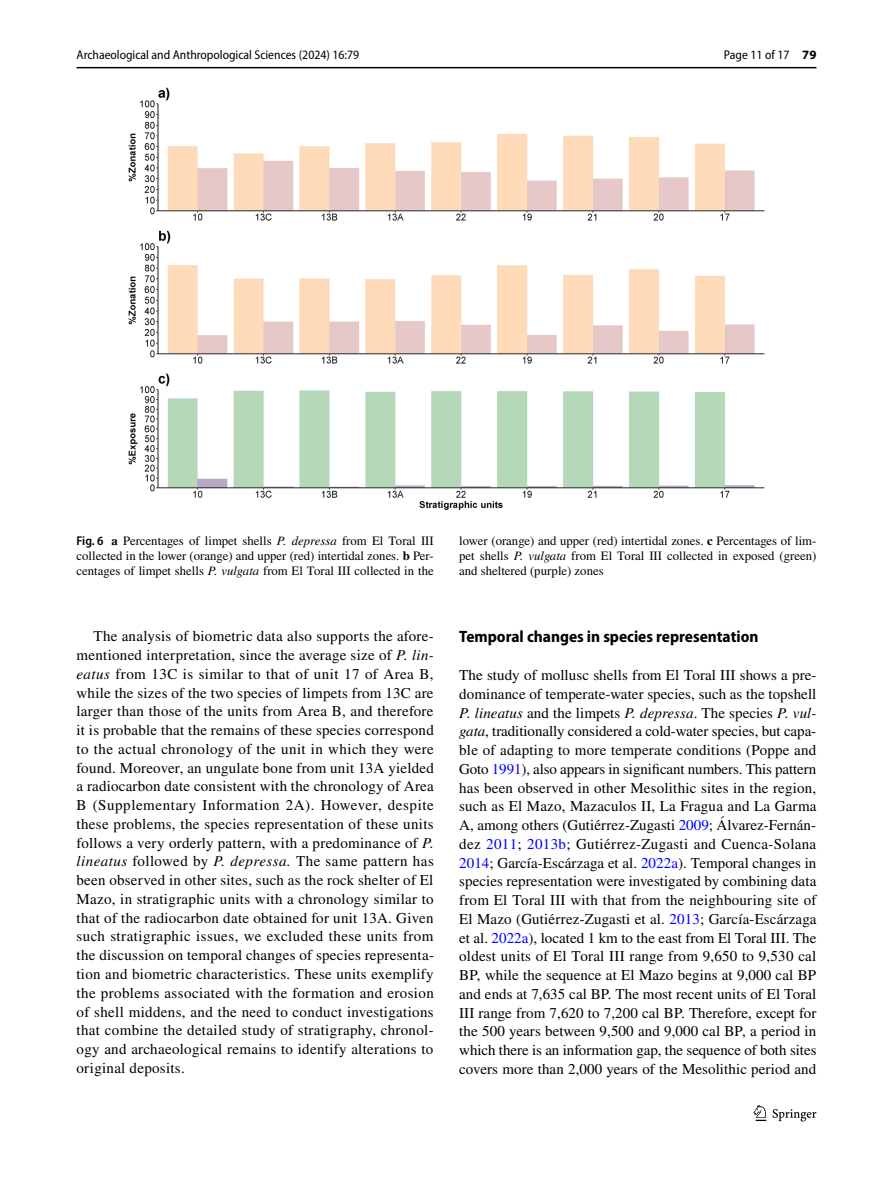
<style>
.page{position:relative;width:893px;height:1187px;background:#fff}
.page>*{position:absolute;margin:0;border:0;box-sizing:border-box;transform-origin:0 0}
.t1{font:700 semi-condensed 16.5px "Myriad Pro";color:#000}
.t2{font:15px/18.8px "STIX";letter-spacing:.02em;color:#000;text-align:justify}
.t3{font:12.75px/15px "STIX";color:#000;text-align:justify}
.t4{font:semi-condensed 12.75px "Myriad Pro";color:#000}
.s1{font-weight:700;font-stretch:normal}
.s2{font-family:"Myriad Pro";font-weight:600;font-stretch:semi-condensed}
.s3{font-weight:700}
.s4{font-style:italic}
.s5{color:#00f}
</style>
<div class="page">
<hr style="left:77px;top:67px;width:739px;height:1px;background:#000">
<svg style="left:753px;top:1105px;width:13px;height:15px"></svg>
<svg style="left:773px;top:1109px;width:43px;height:12px"></svg>
<img style="left:128px;top:87px;width:637px;height:422px">
<p class="t4" style="left:77px;top:48px;width:284px">Archaeological and Anthropological Sciences (2024) 16:79</p>
<p class="t4" style="left:724px;top:48px;width:94px">Page 11 of 17 <span class="s1">79</span></p>
<p class="t3" style="left:77px;top:533px;width:359px"><span class="s2">Fig. 6</span> <span class="s3">a</span> Percentages of limpet shells <span class="s4">P. depressa</span> from El Toral III collected in the lower (orange) and upper (red) intertidal zones. <span class="s3">b</span> Per&shy;centages of limpet shells <span class="s4">P. vulgata</span> from El Toral III collected in the</p>
<p class="t3" style="left:459px;top:533px;width:359px">lower (orange) and upper (red) intertidal zones. <span class="s3">c</span> Percentages of lim&shy;pet shells <span class="s4">P. vulgata</span> from El Toral III collected in exposed (green) and sheltered (purple) zones</p>
<p class="t2" style="left:77px;top:628px;width:359px;text-indent:17px">The analysis of biometric data also supports the afore&shy;mentioned interpretation, since the average size of <span class="s4">P. lin&shy;eatus</span> from 13C is similar to that of unit 17 of Area B, while the sizes of the two species of limpets from 13C are larger than those of the units from Area B, and therefore it is probable that the remains of these species correspond to the actual chronology of the unit in which they were found. Moreover, an ungulate bone from unit 13A yielded a radiocarbon date consistent with the chronology of Area B (Supplementary Information 2A). However, despite these problems, the species representation of these units follows a very orderly pattern, with a predominance of <span class="s4">P. lineatus</span> followed by <span class="s4">P. depressa.</span> The same pattern has been observed in other sites, such as the rock shelter of El Mazo, in stratigraphic units with a chronology similar to that of the radiocarbon date obtained for unit 13A. Given such stratigraphic issues, we excluded these units from the discussion on temporal changes of species representa&shy;tion and biometric characteristics. These units exemplify the problems associated with the formation and erosion of shell middens, and the need to conduct investigations that combine the detailed study of stratigraphy, chronol&shy;ogy and archaeological remains to identify alterations to original deposits.</p>
<p class="t1" style="left:459px;top:627px;width:301px">Temporal changes in species representation</p>
<p class="t2" style="left:459px;top:666px;width:359px">The study of mollusc shells from El Toral III shows a pre&shy;dominance of temperate-water species, such as the topshell <span class="s4">P. lineatus</span> and the limpets <span class="s4">P. depressa</span>. The species <span class="s4">P. vul&shy;gata</span>, traditionally considered a cold-water species, but capa&shy;ble of adapting to more temperate conditions (Poppe and Goto <span class="s5">1991</span>), also appears in significant numbers. This pattern has been observed in other Mesolithic sites in the region, such as El Mazo, Mazaculos II, La Fragua and La Garma A, among others (Gutiérrez-Zugasti <span class="s5">2009</span>; Álvarez-Fernán&shy;dez <span class="s5">2011</span>; <span class="s5">2013b</span>; Gutiérrez-Zugasti and Cuenca-Solana <span class="s5">2014</span>; García-Escárzaga et al. <span class="s5">2022a</span>). Temporal changes in species representation were investigated by combining data from El Toral III with that from the neighbouring site of El Mazo (Gutiérrez-Zugasti et al. <span class="s5">2013</span>; García-Escárzaga et al. <span class="s5">2022a</span>), located 1 km to the east from El Toral III. The oldest units of El Toral III range from 9,650 to 9,530 cal BP, while the sequence at El Mazo begins at 9,000 cal BP and ends at 7,635 cal BP. The most recent units of El Toral III range from 7,620 to 7,200 cal BP. Therefore, except for the 500 years between 9,500 and 9,000 cal BP, a period in which there is an information gap, the sequence of both sites covers more than 2,000 years of the Mesolithic period and</p>
</div>
